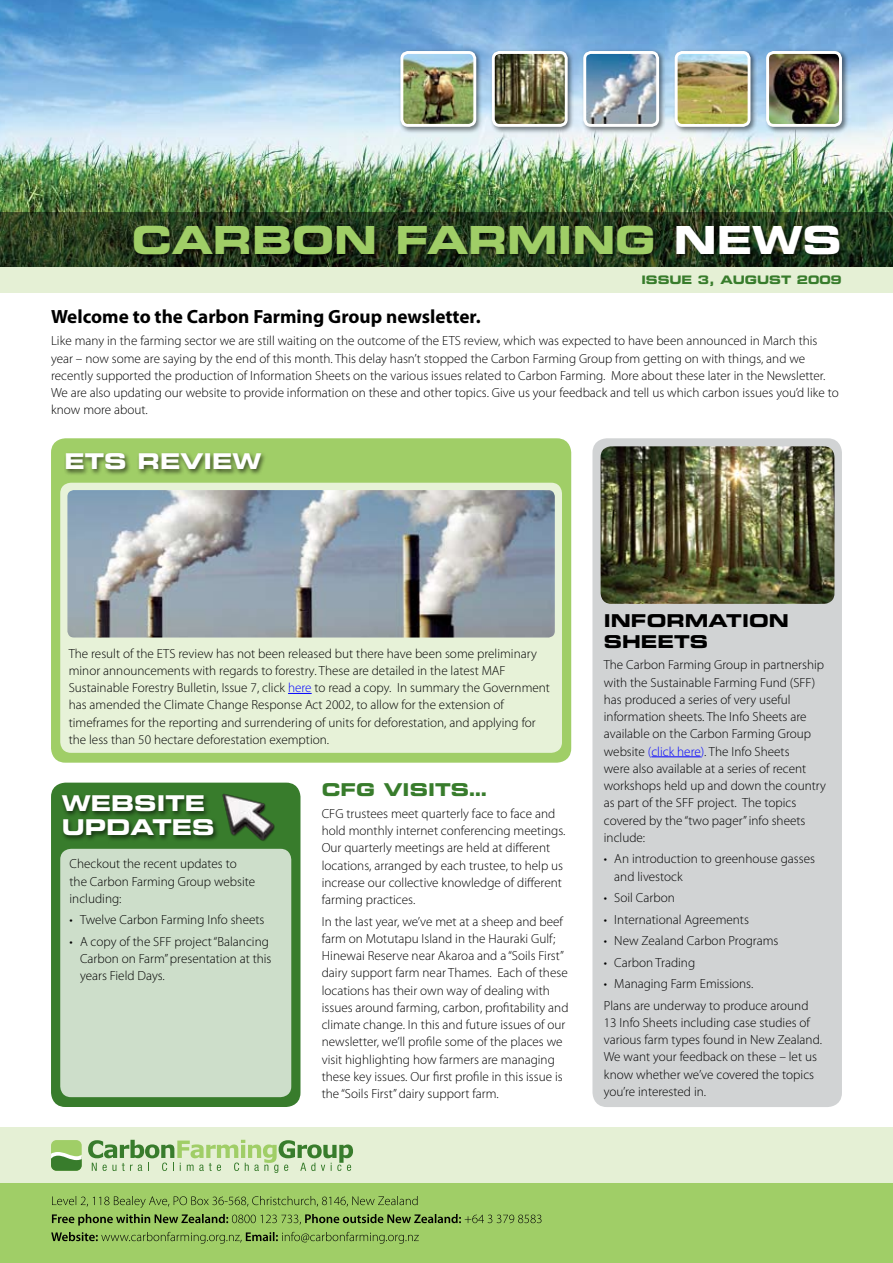
<style>
.page{position:relative;width:893px;height:1263px;background:#fff}
.page>*{position:absolute;margin:0;border:0;box-sizing:border-box;transform-origin:0 0}
.t1{font:38.7px "Eurostile Bold Extended Two";letter-spacing:-.005em;color:#a0ce67}
.t2{font:21.75px/24px "Eurostile Bold Extended Two";color:#fff}
.t3{font:700 19.2px "Myriad Pro";color:#000}
.t4{font:17.7px/21px "Eurostile Bold Extended Two";color:#000}
.t5{font:17.7px "Eurostile Bold Extended Two";color:#387c2c}
.t6{font:300 13.2px/17.2px "Myriad Pro";color:#000}
.t7{font:11.7px "Eurostile Bold Extended Two";letter-spacing:-.005em;color:#387c2c}
.s1{color:#fff}
.s2{color:#00f}
</style>
<div class="page">
<div style="left:0;top:267px;width:893px;height:25px;background:#e5f0d5"></div>
<div style="left:0;top:1155px;width:893px;height:108px;background:#a0ce67"></div>
<div style="left:0;top:1127px;width:893px;height:56px;background:#e5f0d5"></div>
<img style="left:0;top:0;width:893px;height:212px">
<svg style="left:51px;top:1232px;width:368px;height:12px"></svg>
<svg style="left:52px;top:1214px;width:489px;height:11px"></svg>
<svg style="left:52px;top:1196px;width:366px;height:12px"></svg>
<svg style="left:88px;top:1140px;width:265px;height:33px"></svg>
<div style="left:51px;top:1140px;width:31px;height:31px;background:#a0ce67;border-radius:5px"></div>
<svg style="left:51px;top:1152px;width:31px;height:19px"></svg>
<svg style="left:0;top:212px;width:893px;height:55px;background:#273c1e"></svg>
<div style="left:134px;top:226px;width:759px;height:62px;background:#000;opacity:.5"></div>
<div style="left:398px;top:48px;width:457px;height:92px;background:#000;opacity:.5"></div>
<img style="left:404px;top:52px;width:71px;height:71px">
<div style="left:400px;top:51px;width:76px;height:76px;border:3px solid #fff;border-radius:6px"></div>
<img style="left:493px;top:52px;width:71px;height:71px">
<div style="left:492px;top:51px;width:76px;height:76px;border:3px solid #fff;border-radius:6px"></div>
<img style="left:587px;top:52px;width:71px;height:71px">
<div style="left:583px;top:51px;width:76px;height:76px;border:3px solid #fff;border-radius:6px"></div>
<img style="left:676px;top:52px;width:73px;height:71px">
<div style="left:675px;top:51px;width:75px;height:76px;border:3px solid #fff;border-radius:6px"></div>
<img style="left:770px;top:55px;width:68px;height:68px">
<div style="left:766px;top:51px;width:76px;height:76px;border:3px solid #fff;border-radius:6px"></div>
<div style="left:51px;top:438px;width:520px;height:325px;background:#a0ce67;border-radius:14px"></div>
<div style="left:64px;top:452px;width:507px;height:43px;background:#000;opacity:.6"></div>
<div style="left:60px;top:483px;width:502px;height:270px;background:#e7f2d8;border-radius:11px"></div>
<svg style="left:288px;top:693px;width:24px;height:1px"></svg>
<img style="left:67px;top:490px;width:488px;height:147px">
<div style="left:592px;top:438px;width:250px;height:669px;background:#d1d3d4;border-radius:14px"></div>
<hr style="left:651px;top:756px;width:50px;height:1px;background:#00f">
<div style="left:51px;top:783px;width:249px;height:324px;background:#387c2c;border-radius:14px"></div>
<div style="left:59px;top:794px;width:204px;height:67px;background:#000;opacity:.6"></div>
<div style="left:60px;top:849px;width:231px;height:248px;background:#cddeca;border-radius:11px"></div>
<img style="left:222px;top:794px;width:53px;height:47px">
<img style="left:601px;top:446px;width:233px;height:158px">
<h1 class="t1" style="left:132px;top:213px;width:712px">CARBON FARMING <span class="s1">NEWS</span></h1>
<p class="t7" style="left:641px;top:271px;width:202px">ISSUE 3, AUGUST 2009</p>
<h3 class="t3" style="left:51px;top:304px;width:431px">Welcome to the Carbon Farming Group newsletter.</h3>
<p class="t6" style="left:51px;top:332px;width:789px">Like many in the farming sector we are still waiting on the outcome of the ETS review, which was expected to have been announced in March this year – now some are saying by the end of this month. This delay hasn’t stopped the Carbon Farming Group from getting on with things, and we recently supported the production of Information Sheets on the various issues related to Carbon Farming. More about these later in the Newsletter.<br>We are also updating our website to provide information on these and other topics. Give us your feedback and tell us which carbon issues you’d like to know more about.</p>
<h2 class="t2" style="left:64px;top:449px;width:21px">ETS</h2>
<h2 class="t2" style="left:138px;top:449px;width:126px">REVIEW</h2>
<p class="t6" style="left:69px;top:644px;width:483px">The result of the ETS review has not been released but there have been some preliminary minor announcements with regards to forestry. These are detailed in the latest MAF Sustainable Forestry Bulletin, Issue 7, click <span class="s2">here</span> to read a copy. In summary the Government has amended the Climate Change Response Act 2002, to allow for the extension of timeframes for the reporting and surrendering of units for deforestation, and applying for the less than 50 hectare deforestation exemption.</p>
<h2 class="t2" style="left:62px;top:791px;width:155px">WEBSITE<br>UPDATES</h2>
<p class="t6" style="left:70px;top:855px;width:187px">Checkout the recent updates to the Carbon Farming Group website including:</p>
<p class="t6" style="left:70px;top:911px;width:196px">• Twelve Carbon Farming Info sheets</p>
<p class="t6" style="left:80px;top:933px;width:193px;text-indent:-10px">• A copy of the SFF project“Balancing<br>Carbon on Farm” presentation at this years Field Days.</p>
<h3 class="t5" style="left:322px;top:777px;width:19px">CFG</h3>
<h3 class="t5" style="left:384px;top:777px;width:104px">VISITS…</h3>
<p class="t6" style="left:322px;top:805px;width:245px">CFG trustees meet quarterly face to face and hold monthly internet conferencing meetings.<br>Our quarterly meetings are held at different locations, arranged by each trustee, to help us increase our collective knowledge of different farming practices.</p>
<p class="t6" style="left:322px;top:912px;width:248px">In the last year, we’ve met at a sheep and beef farm on Motutapu Island in the Hauraki Gulf; Hinewai Reserve near Akaroa and a “Soils First” dairy support farm near Thames. Each of these locations has their own way of dealing with issues around farming, carbon, profitability and climate change. In this and future issues of our newsletter, we’ll profile some of the places we visit highlighting how farmers are managing these key issues. Our first profile in this issue is the “Soils First” dairy support farm.</p>
<h3 class="t4" style="left:604px;top:609px;width:186px">INFORMATION<br>SHEETS</h3>
<p class="t6" style="left:604px;top:656px;width:224px">The Carbon Farming Group in partnership with the Sustainable Farming Fund (SFF) has produced a series of very useful information sheets. The Info Sheets are available on the Carbon Farming Group website <span class="s2">(click here)</span>. The Info Sheets<br>were also available at a series of recent workshops held up and down the country as part of the SFF project. The topics covered by the “two pager” info sheets include:</p>
<p class="t6" style="left:614px;top:850px;width:202px;text-indent:-10px">• An introduction to greenhouse gasses and livestock</p>
<p class="t6" style="left:604px;top:889px;width:73px">• Soil Carbon</p>
<p class="t6" style="left:604px;top:910px;width:147px">• International Agreements</p>
<p class="t6" style="left:604px;top:932px;width:176px">• New Zealand Carbon Programs</p>
<p class="t6" style="left:604px;top:953px;width:93px">• Carbon Trading</p>
<p class="t6" style="left:604px;top:973px;width:206px;line-height:21.5px">• Managing Farm Emissions.<br>Plans are underway to produce around</p>
<p class="t6" style="left:604px;top:1014px;width:220px">13 Info Sheets including case studies of various farm types found in New Zealand.<br>We want your feedback on these – let us know whether we’ve covered the topics you’re interested in.</p>
</div>
